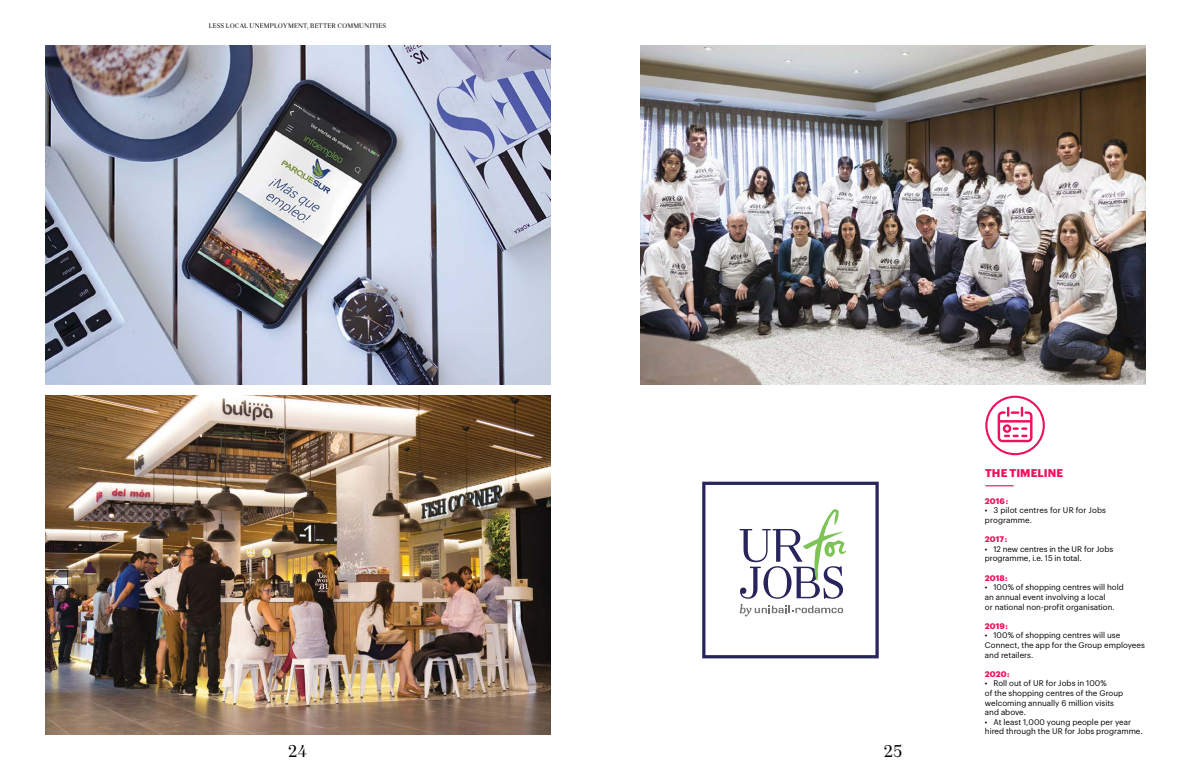
<style>
.page{position:relative;width:1191px;height:780px;background:#fff}
.page>*{position:absolute;margin:0;border:0;box-sizing:border-box;transform-origin:0 0}
.t1{font:18px "UR Reception Semi Display";color:#000}
.t2{font:700 11px/12px "Graphik";letter-spacing:.005em;color:#ed125f}
.t3{font:8px/9.6px "Graphik";color:#000}
.t4{font:700 8px "Graphik";letter-spacing:.005em;color:#ed125f}
.t5{font:7px "UR Reception Semi Display";letter-spacing:.02em;color:#000}
</style>
<div class="page">
<img style="left:45px;top:395px;width:505px;height:339px">
<img style="left:45px;top:45px;width:505px;height:339px">
<div style="left:985px;top:395px;width:59px;height:60px;border:2px solid #ed125f;border-radius:50%"></div>
<svg style="left:997px;top:406px;width:35px;height:36px"></svg>
<img style="left:641px;top:45px;width:504px;height:339px">
<svg style="left:702px;top:481px;width:176px;height:177px"></svg>
<p class="t5" style="left:209px;top:21px;width:179px">LESS LOCAL UNEMPLOYMENT, BETTER COMMUNITIES</p>
<h1 class="t1" style="left:288px;top:738px;width:21px">24</h1>
<h1 class="t1" style="left:883px;top:738px;width:21px">25</h1>
<h2 class="t2" style="left:985px;top:466px;width:79px">THE TIMELINE ———</h2>
<p class="t4" style="left:985px;top:494px;width:25px">2016 :</p>
<p class="t3" style="left:985px;top:505px;width:123px">• 3 pilot centres for UR for Jobs programme.</p>
<p class="t4" style="left:985px;top:533px;width:24px">2017 :</p>
<p class="t3" style="left:985px;top:543px;width:130px">• 12 new centres in the UR for Jobs programme, i.e. 15 in total.</p>
<p class="t4" style="left:985px;top:571px;width:24px">2018 :</p>
<p class="t3" style="left:985px;top:582px;width:140px">• 100% of shopping centres will hold an annual event involving a local<br>or national non-profit organisation.</p>
<p class="t4" style="left:985px;top:619px;width:24px">2019 :</p>
<p class="t3" style="left:985px;top:630px;width:162px">• 100% of shopping centres will use<br>Connect, the app for the Group employees and retailers.</p>
<p class="t4" style="left:985px;top:667px;width:26px">2020 :</p>
<p class="t3" style="left:985px;top:678px;width:140px">• Roll out of UR for Jobs in 100%<br>of the shopping centres of the Group welcoming annually 6 million visits and above.</p>
<p class="t3" style="left:985px;top:716px;width:159px">• At least 1,000 young people per year hired through the UR for Jobs programme.</p>
</div>
